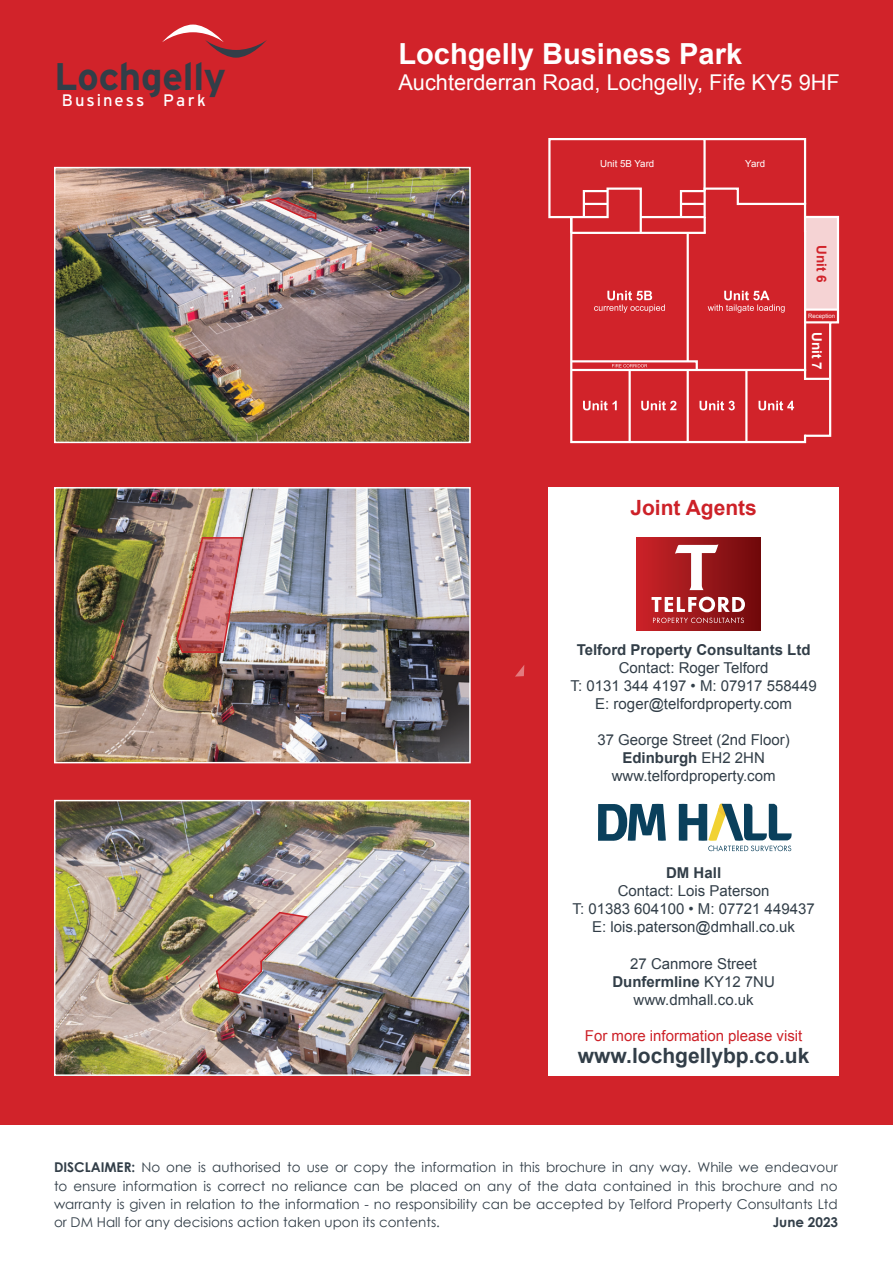
<style>
.page{position:relative;width:893px;height:1263px;background:#d1232a}
.page>*{position:absolute;margin:0;border:0;box-sizing:border-box;transform-origin:0 0}
.t1{font:700 38.4px "Interstate";letter-spacing:-.01em;color:#323e48}
.t2{font:700 29.1px "Arial";color:#fff}
.t3{font:21.75px "Arial";color:#fff}
.t4{font:700 21px "Arial";color:#323e48}
.t5{font:700 21px "Arial";color:#cd2128}
.t6{font:16.65px "Interstate";letter-spacing:.12em;color:#fff}
.t7{font:15px/18px "Arial";color:#323e48;text-align:center}
.t8{font:700 15px "Arial";color:#323e48}
.t9{font:15px "Arial";color:#cd2128}
.t10{font:13.5px/18.3px "Century Gothic";color:#323e48;text-align:justify}
.t11{font:700 13.5px "Century Gothic";color:#323e48}
.t12{font:700 13.5px "Arial";color:#fff}
.t13{font:700 13.5px "Arial";color:#d1232a}
.t14{font:9.75px "Arial";color:#fff}
.t15{font:6px "Arial";color:#fff}
.s1{font-weight:700}
</style>
<div class="page">
<div style="left:0;top:1125px;width:893px;height:138px;background:#fff"></div>
<div style="left:548px;top:487px;width:291px;height:589px;background:#fff"></div>
<div style="left:636px;top:537px;width:124px;height:93px;background:linear-gradient(to right,#cb2429,#700b0d)"></div>
<svg style="left:651px;top:597px;width:94px;height:26px"></svg>
<svg style="left:675px;top:544px;width:43px;height:46px"></svg>
<svg style="left:162px;top:25px;width:105px;height:33px"></svg>
<svg style="left:598px;top:803px;width:68px;height:38px"></svg>
<svg style="left:679px;top:804px;width:113px;height:47px"></svg>
<img style="left:57px;top:490px;width:411px;height:270px">
<img style="left:57px;top:803px;width:411px;height:270px">
<div style="left:54px;top:800px;width:417px;height:276px;border:2px solid #fff"></div>
<img style="left:57px;top:170px;width:411px;height:270px">
<div style="left:54px;top:167px;width:417px;height:276px;border:2px solid #fff"></div>
<svg style="left:515px;top:665px;width:9px;height:11px"></svg>
<div style="left:54px;top:487px;width:417px;height:276px;border:2px solid #fff"></div>
<svg style="left:570px;top:438px;width:237px;height:6px"></svg>
<hr style="left:745px;top:370px;width:2px;height:72px;background:#fff">
<hr style="left:629px;top:370px;width:2px;height:72px;background:#fff">
<hr style="left:687px;top:369px;width:2px;height:73px;background:#fff">
<svg style="left:548px;top:138px;width:292px;height:300px"></svg>
<hr style="left:805px;top:308px;width:33px;height:3px;background:#fff">
<img style="left:175px;top:536px;width:69px;height:118px">
<img style="left:215px;top:911px;width:94px;height:84px">
<svg style="left:262px;top:196px;width:55px;height:25px"></svg>
<h1 class="t1" style="left:54px;top:53px;width:174px">Lochgelly</h1>
<p class="t6" style="left:62px;top:90px;width:146px">Business Park</p>
<h2 class="t2" style="left:398px;top:34px;width:345px">Lochgelly Business Park</h2>
<h3 class="t3" style="left:398px;top:68px;width:443px">Auchterderran Road, Lochgelly, Fife KY5 9HF</h3>
<p class="t14" style="left:600px;top:158px;width:56px">Unit 5B Yard</p>
<p class="t14" style="left:745px;top:158px;width:21px">Yard</p>
<p class="t13" style="left:830px;top:245px;width:39px;rotate:90deg">Unit 6</p>
<p class="t15" style="left:808px;top:312px;width:29px">Reception</p>
<p class="t12" style="left:826px;top:332px;width:39px;rotate:90deg">Unit 7</p>
<h3 class="t5" style="left:630px;top:494px;width:128px">Joint Agents</h3>
<p class="t8" style="left:577px;top:640px;width:235px">Telford Property Consultants Ltd</p>
<p class="t7" style="left:570px;top:659px;width:248px">Contact: Roger Telford<br>T: 0131 344 4197 • M: 07917 558449<br>E: roger@telfordproperty.com</p>
<p class="t7" style="left:597px;top:731px;width:194px">37 George Street (2nd Floor)<br><span class="s1">Edinburgh</span> EH2 2HN www.telfordproperty.com</p>
<p class="t8" style="left:666px;top:863px;width:57px">DM Hall</p>
<p class="t7" style="left:573px;top:882px;width:244px">Contact: Lois Paterson<br>T: 01383 604100 • M: 07721 449437<br>E: lois.paterson@dmhall.co.uk</p>
<p class="t7" style="left:612px;top:954px;width:164px">27 Canmore Street<br><span class="s1">Dunfermline</span> KY12 7NU www.dmhall.co.uk</p>
<p class="t9" style="left:585px;top:1025px;width:219px">For more information please visit</p>
<h3 class="t4" style="left:578px;top:1041px;width:233px">www.lochgellybp.co.uk</h3>
<p class="t10" style="left:54px;top:1158px;width:785px"><span class="s1">DISCLAIMER:</span> No one is authorised to use or copy the information in this brochure in any way. While we endeavour to ensure information is correct no reliance can be placed on any of the data contained in this brochure and no warranty is given in relation to the information - no responsibility can be accepted by Telford Property Consultants Ltd or DM Hall for any decisions action taken upon its contents.</p>
<p class="t11" style="left:773px;top:1214px;width:67px">June 2023</p>
</div>
